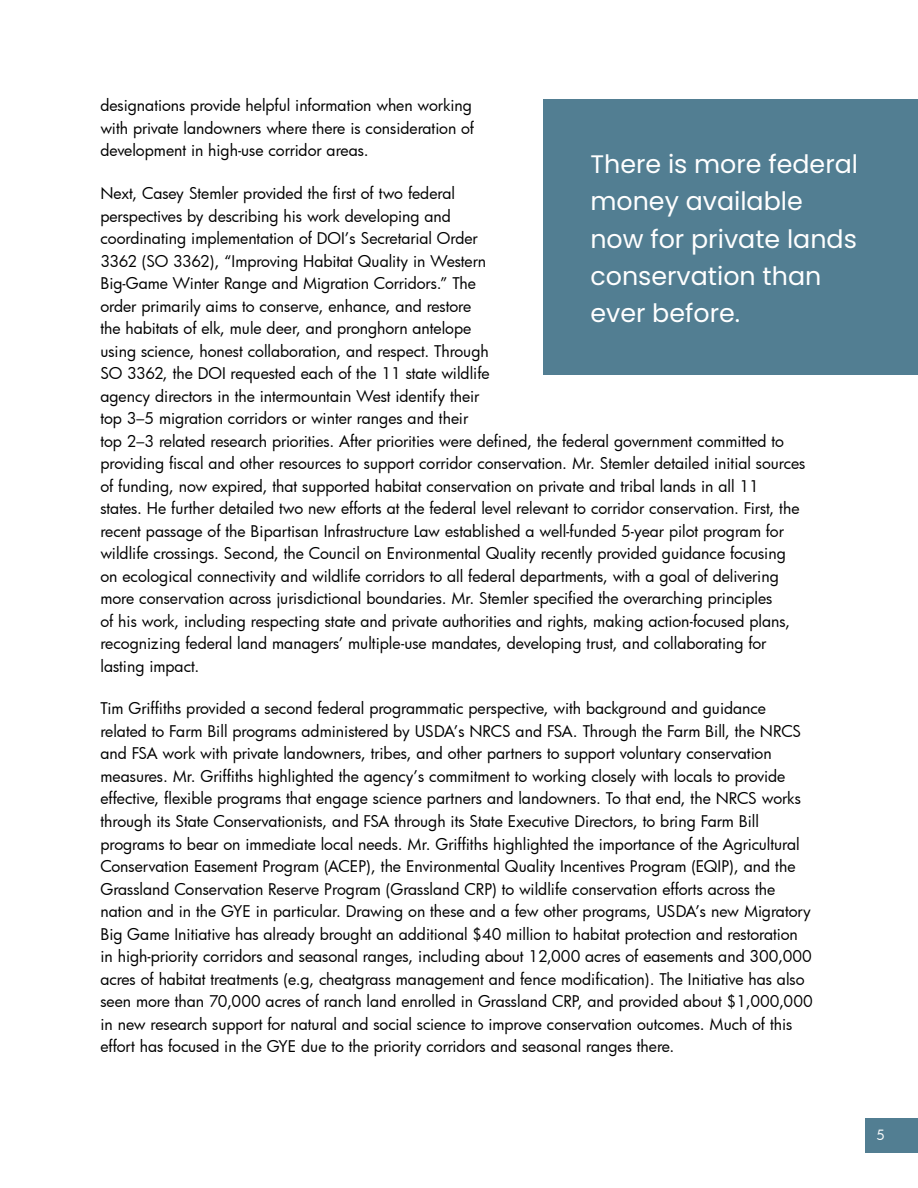
<style>
.page{position:relative;width:918px;height:1188px;background:#fff}
.page>*{position:absolute;margin:0;border:0;box-sizing:border-box;transform-origin:0 0}
.t1{font:25.35px/37px "Poppins";color:#fff}
.t2{font:15.75px/22.5px "Futura";color:#000}
.t3{font:13.8px "Futura";color:#fff}
</style>
<div class="page">
<div style="left:865px;top:1119px;width:53px;height:34px;background:#527e92"></div>
<div style="left:543px;top:99px;width:375px;height:276px;background:#527e92"></div>
<p class="t2" style="left:100px;top:94px;width:375px">designations provide helpful information when working with private landowners where there is consideration of development in high-use corridor areas.</p>
<p class="t2" style="left:100px;top:182px;width:707px">Next, Casey Stemler provided the first of two federal<br>perspectives by describing his work developing and<br>coordinating implementation of DOI’s Secretarial Order<br>3362 (SO 3362), “Improving Habitat Quality in Western<br>Big-Game Winter Range and Migration Corridors.” The<br>order primarily aims to conserve, enhance, and restore<br>the habitats of elk, mule deer, and pronghorn antelope<br>using science, honest collaboration, and respect. Through<br>SO 3362, the DOI requested each of the 11 state wildlife<br>agency directors in the intermountain West identify their<br>top 3–5 migration corridors or winter ranges and their<br>top 2–3 related research priorities. After priorities were defined, the federal government committed to providing fiscal and other resources to support corridor conservation. Mr. Stemler detailed initial sources of funding, now expired, that supported habitat conservation on private and tribal lands in all 11<br>states. He further detailed two new efforts at the federal level relevant to corridor conservation. First, the recent passage of the Bipartisan Infrastructure Law established a well-funded 5-year pilot program for wildlife crossings. Second, the Council on Environmental Quality recently provided guidance focusing on ecological connectivity and wildlife corridors to all federal departments, with a goal of delivering more conservation across jurisdictional boundaries. Mr. Stemler specified the overarching principles<br>of his work, including respecting state and private authorities and rights, making action-focused plans, recognizing federal land managers’ multiple-use mandates, developing trust, and collaborating for lasting impact.</p>
<p class="t2" style="left:100px;top:697px;width:714px">Tim Griffiths provided a second federal programmatic perspective, with background and guidance related to Farm Bill programs administered by USDA’s NRCS and FSA. Through the Farm Bill, the NRCS and FSA work with private landowners, tribes, and other partners to support voluntary conservation measures. Mr. Griffiths highlighted the agency’s commitment to working closely with locals to provide effective, flexible programs that engage science partners and landowners. To that end, the NRCS works through its State Conservationists, and FSA through its State Executive Directors, to bring Farm Bill programs to bear on immediate local needs. Mr. Griffiths highlighted the importance of the Agricultural Conservation Easement Program (ACEP), the Environmental Quality Incentives Program (EQIP), and the Grassland Conservation Reserve Program (Grassland CRP) to wildlife conservation efforts across the nation and in the GYE in particular. Drawing on these and a few other programs, USDA’s new Migratory Big Game Initiative has already brought an additional $40 million to habitat protection and restoration in high-priority corridors and seasonal ranges, including about 12,000 acres of easements and 300,000 acres of habitat treatments (e.g, cheatgrass management and fence modification). The Initiative has also seen more than 70,000 acres of ranch land enrolled in Grassland CRP, and provided about $1,000,000 in new research support for natural and social science to improve conservation outcomes. Much of this effort has focused in the GYE due to the priority corridors and seasonal ranges there.</p>
<h1 class="t1" style="left:590px;top:146px;width:269px">There is more federal money available now for private lands conservation than ever before.</h1>
<p class="t3" style="left:876px;top:1125px;width:10px">5</p>
</div>
